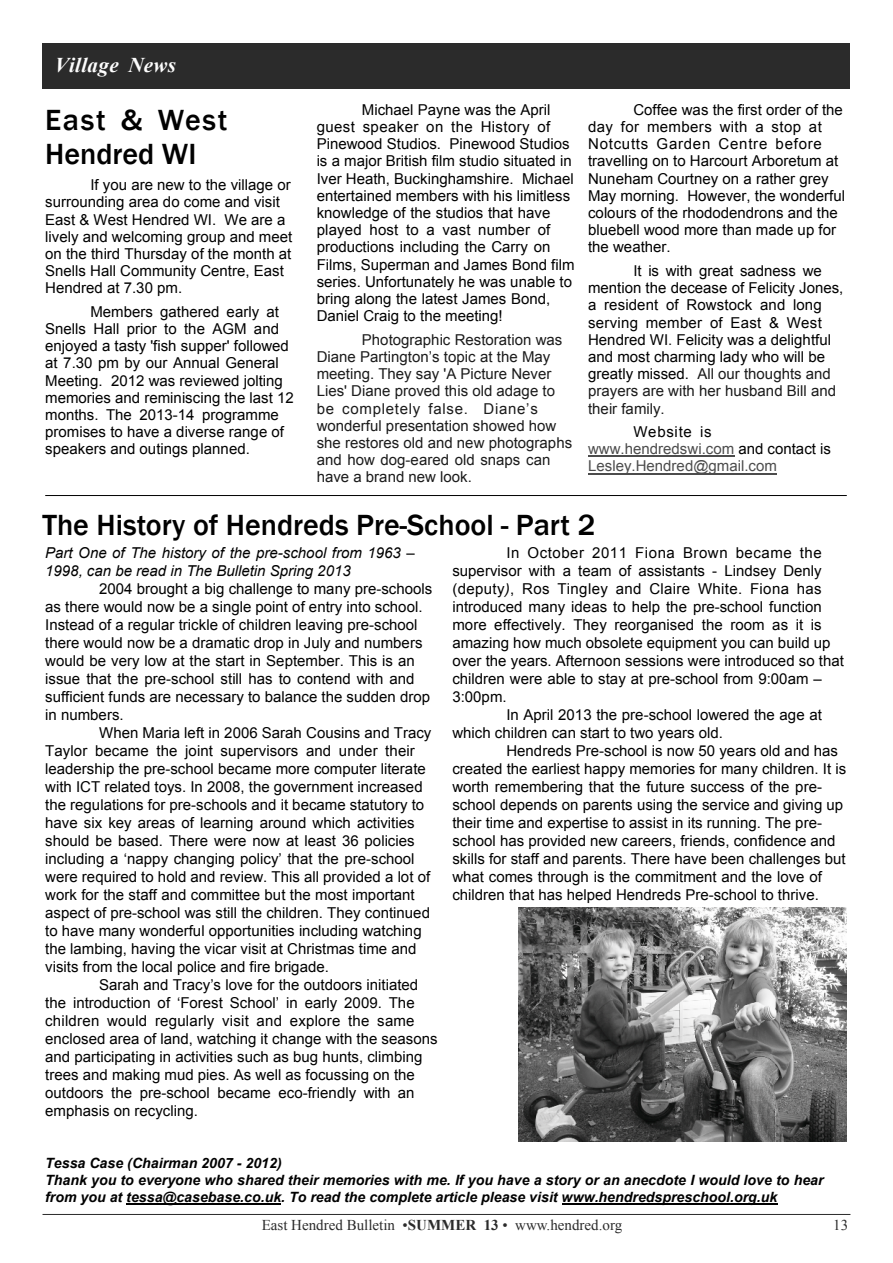
<style>
.page{position:relative;width:893px;height:1263px;background:#fff}
.page>*{position:absolute;margin:0;border:0;box-sizing:border-box;transform-origin:0 0}
.t1{font:30px/34px "font 0000000017 beb 125";color:#010101}
.t2{font:21px "font 0000000017 beb 125";letter-spacing:.015em;color:#fdfdfd}
.t3{font:15px/18px "font 0000000017 beb 125";color:#010101}
.t4{font:15px/17.2px "font 0000000017 beb 125";color:#1b1b1b}
.t5{font:15px/18px "font 0000000017 beb 126";color:#010101}
.t6{font:15px/17.2px "font 0000000017 beb 125";color:#4c4c4c}
.t7{font:15px "font 0000000017 beb 125";color:#2b2b2b}
.t8{font:14.1px/17px "font 0000000017 beb 126";color:#010101}
.s1{color:#1b1b1b}
.s2{color:#010101}
.s3{font-family:"font 0000000017 beb 126"}
</style>
<div class="page">
<hr style="left:43px;top:1214px;width:807px;height:1px;background:#2b2b2b">
<div style="left:43px;top:43px;width:807px;height:45px;background:#2b2b2b"></div>
<img style="left:518px;top:907px;width:329px;height:234px">
<hr style="left:126px;top:1203px;width:155px;height:2px;background:#010101">
<hr style="left:562px;top:1203px;width:215px;height:2px;background:#010101">
<hr style="left:588px;top:456px;width:146px;height:1px;background:#4c4c4c">
<hr style="left:588px;top:473px;width:189px;height:1px;background:#4c4c4c">
<hr style="left:45px;top:495px;width:802px;height:1px;background:#010101">
<h2 class="t2" style="left:55px;top:53px;width:123px">Village News</h2>
<h1 class="t1" style="left:45px;top:102px;width:184px">East &amp; West<br>Hendred WI</h1>
<p class="t3" style="left:45px;top:176px;width:249px;line-height:17.2px;text-indent:45px">If you are new to the village or surrounding area do come and visit<br>East &amp; West Hendred WI. We are a lively and welcoming group and meet on the third Thursday of the month at<br>Snells Hall Community Centre, East<br>Hendred at 7.30 pm.</p>
<p class="t3" style="left:45px;top:303px;width:250px;line-height:17.2px;text-indent:45px">Members gathered early at<br>Snells Hall prior to the AGM and enjoyed a tasty 'fish supper' followed at 7.30 pm by our Annual General<br>Meeting. 2012 was reviewed jolting memories and reminiscing the last 12 months. The 2013-14 programme promises to have a diverse range of speakers and outings planned.</p>
<p class="t3" style="left:317px;top:101px;width:259px;line-height:17.2px;text-indent:45px">Michael Payne was the April guest speaker on the History of Pinewood Studios. Pinewood Studios is a major British film studio situated in Iver Heath, Buckinghamshire. Michael entertained members with his limitless knowledge of the studios that have played host to a vast number of productions including the Carry on Films, Superman and James Bond film series. Unfortunately he was unable to bring along the latest James Bond, Daniel Craig to the meeting!</p>
<p class="t4" style="left:317px;top:331px;width:257px;text-indent:45px">Photographic Restoration was<br>Diane Partington’s topic at the May meeting. They say 'A Picture Never<br>Lies' Diane proved this old adage to be completely false. Diane’s wonderful presentation showed how she restores old and new photographs and how dog-eared old snaps can have a brand new look.</p>
<p class="t3" style="left:588px;top:101px;width:258px;line-height:17.2px;text-indent:45px">Coffee was the first order of the day for members with a stop at<br>Notcutts Garden Centre before travelling on to Harcourt Arboretum at<br>Nuneham Courtney on a rather grey<br>May morning. However, the wonderful colours of the rhododendrons and the bluebell wood more than made up for the weather.</p>
<p class="t3" style="left:588px;top:262px;width:257px;line-height:17.2px;text-indent:45px">It is with great sadness we mention the decease of Felicity Jones, a resident of Rowstock and long serving member of East &amp; West<br>Hendred WI<span class="s1">.</span> Felicity was a delightful and most charming lady who will be greatly missed. <span class="s1">All our thoughts and prayers are with her husband Bill and their family.</span></p>
<p class="t6" style="left:588px;top:423px;width:244px;text-indent:45px"><span class="s2">Website is </span>www.hendredswi.com <span class="s2">and contact is<br></span>Lesley.Hendred@gmail.com</p>
<h1 class="t1" style="left:43px;top:507px;width:554px">The History of Hendreds Pre-School - Part 2</h1>
<p class="t5" style="left:45px;top:544px;width:371px">Part One of The history of the pre-school from 1963 –<br>1998, can be read in The Bulletin Spring 2013</p>
<p class="t3" style="left:45px;top:580px;width:389px;text-indent:54px">2004 brought a big challenge to many pre-schools as there would now be a single point of entry into school.<br>Instead of a regular trickle of children leaving pre-school there would now be a dramatic drop in July and numbers would be very low at the start in September. This is an issue that the pre-school still has to contend with and sufficient funds are necessary to balance the sudden drop in numbers.</p>
<p class="t3" style="left:45px;top:724px;width:388px;text-indent:54px">When Maria left in 2006 Sarah Cousins and Tracy Taylor became the joint supervisors and under their leadership the pre-school became more computer literate with ICT related toys. In 2008, the government increased the regulations for pre-schools and it became statutory to have six key areas of learning around which activities should be based. There were now at least 36 policies including a ‘nappy changing policy’ that the pre-school were required to hold and review. This all provided a lot of work for the staff and committee but the most important aspect of pre-school was still the children. They continued to have many wonderful opportunities including watching the lambing, having the vicar visit at Christmas time and visits from the local police and fire brigade.</p>
<p class="t3" style="left:45px;top:976px;width:394px;text-indent:54px">Sarah and Tracy’s love for the outdoors initiated the introduction of ‘Forest School’ in early 2009. The children would regularly visit and explore the same enclosed area of land, watching it change with the seasons and participating in activities such as bug hunts, climbing trees and making mud pies. As well as focussing on the outdoors the pre-school became eco-friendly with an emphasis on recycling.</p>
<p class="t3" style="left:452px;top:544px;width:393px;text-indent:54px">In October 2011 Fiona Brown became the supervisor with a team of assistants - Lindsey Denly (deputy<span class="s3">)</span>, Ros Tingley and Claire White. Fiona has introduced many ideas to help the pre-school function more effectively. They reorganised the room as it is amazing how much obsolete equipment you can build up over the years. Afternoon sessions were introduced so that children were able to stay at pre-school from 9:00am – 3:00pm.</p>
<p class="t3" style="left:452px;top:706px;width:371px;text-indent:54px">In April 2013 the pre-school lowered the age at which children can start to two years old.</p>
<p class="t3" style="left:452px;top:742px;width:395px;text-indent:54px">Hendreds Pre-school is now 50 years old and has created the earliest happy memories for many children. It is worth remembering that the future success of the pre&shy;school depends on parents using the service and giving up their time and expertise to assist in its running. The pre&shy;school has provided new careers, friends, confidence and skills for staff and parents. There have been challenges but what comes through is the commitment and the love of children that has helped Hendreds Pre-school to thrive.</p>
<p class="t8" style="left:45px;top:1155px;width:780px">Tessa Case (Chairman 2007 - 2012)<br>Thank you to everyone who shared their memories with me. If you have a story or an anecdote I would love to hear from you at tessa@casebase.co.uk. To read the complete article please visit www.hendredspreschool.org.uk</p>
<p class="t7" style="left:262px;top:1216px;width:362px">East Hendred Bulletin •SUMMER 13 • www.hendred.org</p>
<p class="t7" style="left:833px;top:1216px;width:17px">13</p>
</div>
